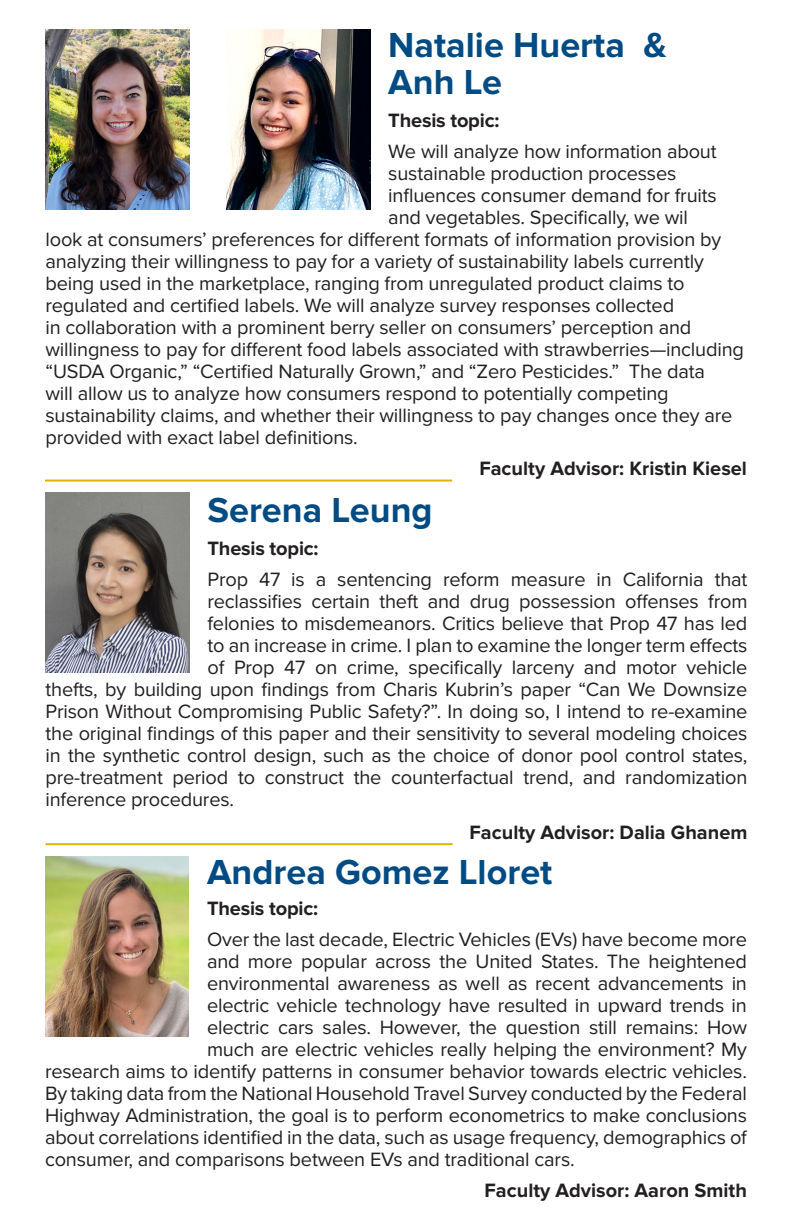
<style>
.page{position:relative;width:792px;height:1224px;background:#fff}
.page>*{position:absolute;margin:0;border:0;box-sizing:border-box;transform-origin:0 0}
.t1{font:700 36px "Proxima Nova";color:#004b84}
.t2{font:20px "Proxima Nova";letter-spacing:-.01em;color:#231f20}
.t3{font:700 20px "Proxima Nova";color:#231f20}
</style>
<div class="page">
<img style="left:45px;top:857px;width:144px;height:180px">
<img style="left:46px;top:29px;width:144px;height:180px">
<img style="left:226px;top:29px;width:144px;height:180px">
<img style="left:46px;top:493px;width:144px;height:180px">
<hr style="left:46px;top:843px;width:407px;height:2px;background:#deb308">
<hr style="left:45px;top:480px;width:407px;height:2px;background:#deb308">
<p class="t1" style="left:388px;top:25px;width:280px">Natalie Huerta &amp;</p>
<p class="t1" style="left:388px;top:62px;width:115px">Anh Le</p>
<p class="t3" style="left:388px;top:109px;width:113px">Thesis topic:</p>
<p class="t2" style="left:388px;top:140px;width:330px">We will analyze how information about</p>
<p class="t2" style="left:388px;top:162px;width:290px">sustainable production processes</p>
<p class="t2" style="left:388px;top:184px;width:330px">influences consumer demand for fruits</p>
<p class="t2" style="left:388px;top:206px;width:301px">and vegetables. Specifically, we wil</p>
<p class="t2" style="left:46px;top:228px;width:677px">look at consumers’ preferences for different formats of information provision by</p>
<p class="t2" style="left:46px;top:250px;width:660px">analyzing their willingness to pay for a variety of sustainability labels currently</p>
<p class="t2" style="left:46px;top:272px;width:641px">being used in the marketplace, ranging from unregulated product claims to</p>
<p class="t2" style="left:46px;top:294px;width:630px">regulated and certified labels. We will analyze survey responses collected</p>
<p class="t2" style="left:46px;top:316px;width:647px">in collaboration with a prominent berry seller on consumers’ perception and</p>
<p class="t2" style="left:46px;top:338px;width:700px">willingness to pay for different food labels associated with strawberries—including</p>
<p class="t2" style="left:46px;top:360px;width:661px">“USDA Organic,” “Certified Naturally Grown,” and “Zero Pesticides.” The data</p>
<p class="t2" style="left:46px;top:382px;width:625px">will allow us to analyze how consumers respond to potentially competing</p>
<p class="t2" style="left:46px;top:404px;width:688px">sustainability claims, and whether their willingness to pay changes once they are</p>
<p class="t2" style="left:46px;top:426px;width:314px">provided with exact label definitions.</p>
<p class="t3" style="left:479px;top:457px;width:269px">Faculty Advisor: Kristin Kiesel</p>
<p class="t1" style="left:208px;top:489px;width:227px">Serena Leung</p>
<p class="t3" style="left:208px;top:537px;width:113px">Thesis topic:</p>
<p class="t2" style="left:208px;top:568px;width:542px">Prop 47 is a sentencing reform measure in California that</p>
<p class="t2" style="left:208px;top:590px;width:542px">reclassifies certain theft and drug possession offenses from</p>
<p class="t2" style="left:208px;top:612px;width:541px">felonies to misdemeanors. Critics believe that Prop 47 has led</p>
<p class="t2" style="left:208px;top:634px;width:542px">to an increase in crime. I plan to examine the longer term effects</p>
<p class="t2" style="left:208px;top:656px;width:542px">of Prop 47 on crime, specifically larceny and motor vehicle</p>
<p class="t2" style="left:46px;top:678px;width:703px">thefts, by building upon findings from Charis Kubrin’s paper “Can We Downsize</p>
<p class="t2" style="left:46px;top:700px;width:703px">Prison Without Compromising Public Safety?”. In doing so, I intend to re-examine</p>
<p class="t2" style="left:46px;top:722px;width:704px">the original findings of this paper and their sensitivity to several modeling choices</p>
<p class="t2" style="left:46px;top:744px;width:704px">in the synthetic control design, such as the choice of donor pool control states,</p>
<p class="t2" style="left:46px;top:766px;width:703px">pre-treatment period to construct the counterfactual trend, and randomization</p>
<p class="t2" style="left:46px;top:788px;width:190px">inference procedures.</p>
<p class="t3" style="left:470px;top:821px;width:279px">Faculty Advisor: Dalia Ghanem</p>
<p class="t1" style="left:207px;top:851px;width:347px">Andrea Gomez Lloret</p>
<p class="t3" style="left:207px;top:897px;width:113px">Thesis topic:</p>
<p class="t2" style="left:207px;top:928px;width:541px">Over the last decade, Electric Vehicles (EVs) have become more</p>
<p class="t2" style="left:207px;top:950px;width:542px">and more popular across the United States. The heightened</p>
<p class="t2" style="left:207px;top:972px;width:542px">environmental awareness as well as recent advancements in</p>
<p class="t2" style="left:207px;top:994px;width:541px">electric vehicle technology have resulted in upward trends in</p>
<p class="t2" style="left:207px;top:1016px;width:542px">electric cars sales. However, the question still remains: How</p>
<p class="t2" style="left:207px;top:1038px;width:541px">much are electric vehicles really helping the environment? My</p>
<p class="t2" style="left:45px;top:1060px;width:703px">research aims to identify patterns in consumer behavior towards electric vehicles.</p>
<p class="t2" style="left:45px;top:1082px;width:703px">By taking data from the National Household Travel Survey conducted by the Federal</p>
<p class="t2" style="left:45px;top:1104px;width:704px">Highway Administration, the goal is to perform econometrics to make conclusions</p>
<p class="t2" style="left:45px;top:1126px;width:703px">about correlations identified in the data, such as usage frequency, demographics of</p>
<p class="t2" style="left:45px;top:1148px;width:531px">consumer, and comparisons between EVs and traditional cars.</p>
<p class="t3" style="left:485px;top:1179px;width:264px">Faculty Advisor: Aaron Smith</p>
</div>
